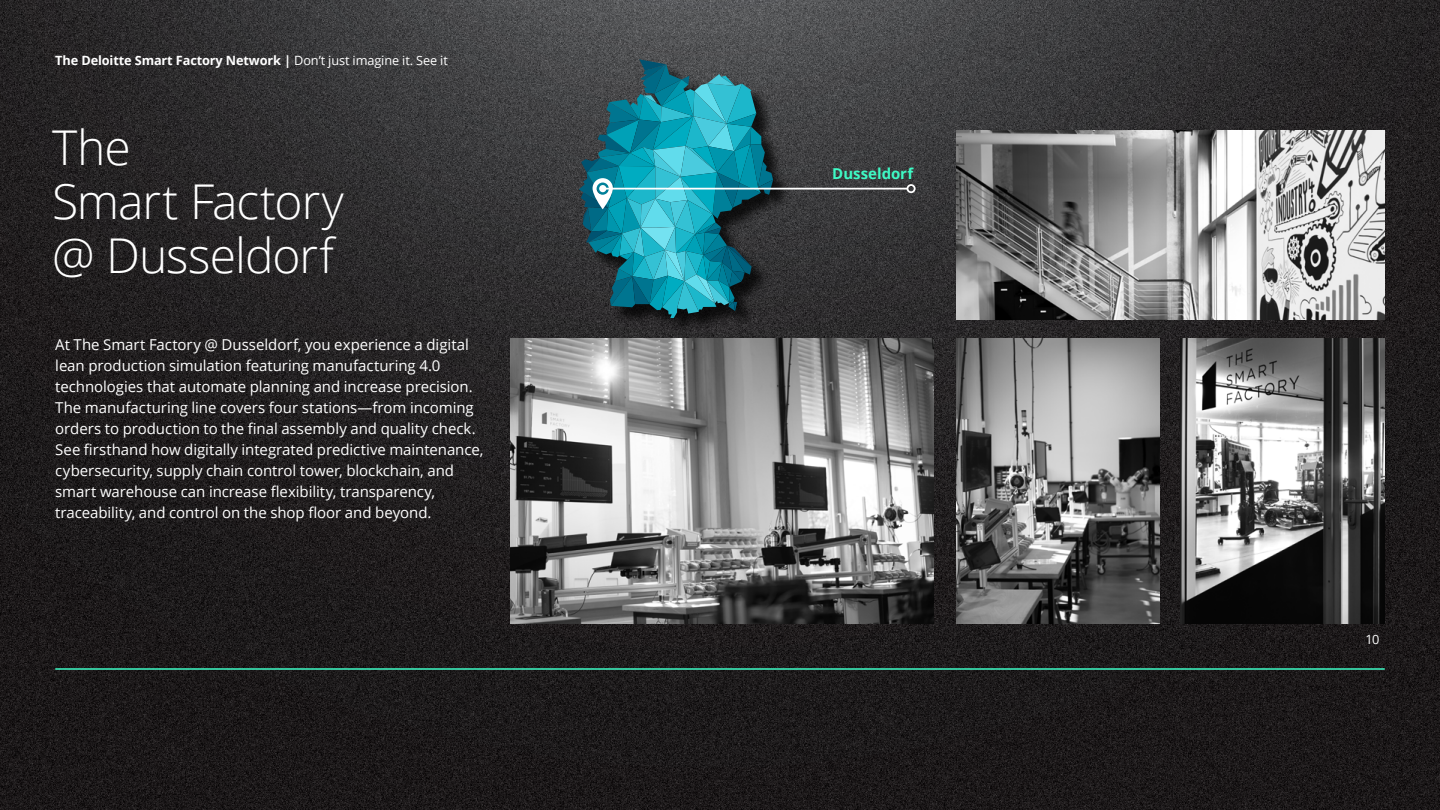
<style>
.page{position:relative;width:1440px;height:810px;background:#fff}
.page>*{position:absolute;margin:0;border:0;box-sizing:border-box;transform-origin:0 0}
.t1{font:300 48px/54px "Open Sans";letter-spacing:-.02em;color:#fff}
.t2{font:15px/21px "Open Sans";letter-spacing:-.005em;color:#fff}
.t3{font:700 15px "Open Sans";color:#3efac5}
.t4{font:700 12.75px "Open Sans";letter-spacing:-.01em;color:#fff}
.t5{font:12.75px "Open Sans";color:#fff}
.s1{font-weight:400}
</style>
<div class="page">
<img style="left:0;top:0;width:1440px;height:810px">
<div style="left:582px;top:62px;width:210px;height:275px;background:#000;opacity:.75"></div>
<img style="left:957px;top:130px;width:428px;height:190px">
<img style="left:510px;top:339px;width:423px;height:284px">
<img style="left:957px;top:339px;width:202px;height:284px">
<img style="left:1180px;top:339px;width:205px;height:284px">
<hr style="left:603px;top:188px;width:304px;height:2px;background:#fff">
<div style="left:907px;top:184px;width:9px;height:9px;border:2px solid #fff;border-radius:50%"></div>
<svg style="left:579px;top:59px;width:194px;height:259px;background:#257b8a"></svg>
<hr style="left:55px;top:668px;width:1330px;height:2px;background:#3efac5">
<p class="t4" style="left:55px;top:51px;width:394px">The Deloitte Smart Factory Network | <span class="s1">Don’t just imagine it. See it</span></p>
<h1 class="t1" style="left:52px;top:119px;width:293px">The<br>Smart Factory @ Dusseldorf</h1>
<p class="t2" style="left:55px;top:334px;width:430px">At The Smart Factory @ Dusseldorf, you experience a digital lean production simulation featuring manufacturing 4.0 technologies that automate planning and increase precision.<br>The manufacturing line covers four stations—from incoming orders to production to the final assembly and quality check.<br>See firsthand how digitally integrated predictive maintenance, cybersecurity, supply chain control tower, blockchain, and smart warehouse can increase flexibility, transparency, traceability, and control on the shop floor and beyond.</p>
<p class="t3" style="left:832px;top:163px;width:82px">Dusseldorf</p>
<p class="t5" style="left:1365px;top:631px;width:16px">10</p>
</div>
